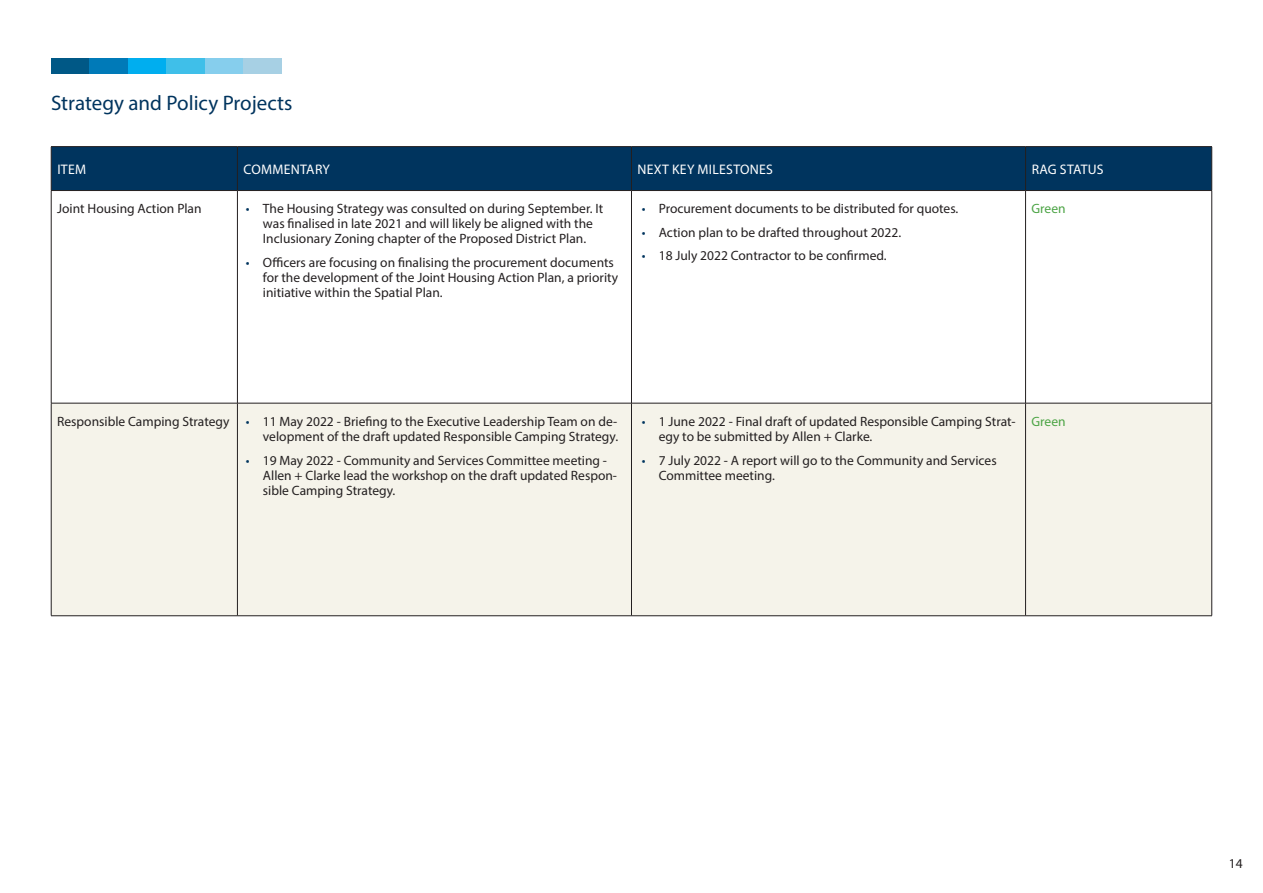
<style>
.page{position:relative;width:1263px;height:893px;background:#fff}
.page>*{position:absolute;margin:0;border:0;box-sizing:border-box;transform-origin:0 0}
.Heading_Navy{font:21px "Myriad Pro";color:#00345e}
.KPI_Table_Headings{font:13.8px "Myriad Pro";letter-spacing:.02em;color:#fff}
.KPI_Table_Item{font:13.5px/15px "Myriad Pro";color:#231f20}
.KPI_Table_Rag_Status{font:13.5px "Myriad Pro";color:#4ca445}
.s1{color:#00345e}
</style>
<div class="page">
<div style="left:51px;top:58px;width:38px;height:15px;background:#005886"></div>
<div style="left:89px;top:58px;width:39px;height:15px;background:#007ab8"></div>
<div style="left:128px;top:58px;width:38px;height:15px;background:#00aeef"></div>
<div style="left:205px;top:58px;width:38px;height:15px;background:#86ceed"></div>
<div style="left:166px;top:58px;width:39px;height:15px;background:#3fbfe9"></div>
<div style="left:243px;top:58px;width:39px;height:15px;background:#a7d0e4"></div>
<div style="left:52px;top:147px;width:1159px;height:43px;background:#00345e"></div>
<svg style="left:52px;top:191px;width:1159px;height:212px"></svg>
<div style="left:52px;top:404px;width:1159px;height:211px;background:#f5f3ea"></div>
<hr style="left:51px;top:146px;width:186px;height:1px;background:#231f20">
<hr style="left:51px;top:147px;width:1px;height:43px;background:#231f20">
<hr style="left:237px;top:146px;width:394px;height:1px;background:#231f20">
<hr style="left:237px;top:147px;width:1px;height:43px;background:#231f20">
<hr style="left:631px;top:146px;width:394px;height:1px;background:#231f20">
<hr style="left:631px;top:147px;width:1px;height:43px;background:#231f20">
<hr style="left:1025px;top:146px;width:187px;height:1px;background:#231f20">
<hr style="left:1025px;top:147px;width:1px;height:43px;background:#231f20">
<hr style="left:1211px;top:147px;width:1px;height:43px;background:#231f20">
<hr style="left:51px;top:190px;width:186px;height:1px;background:#231f20">
<hr style="left:51px;top:191px;width:1px;height:212px;background:#231f20">
<hr style="left:237px;top:190px;width:394px;height:1px;background:#231f20">
<hr style="left:237px;top:191px;width:1px;height:212px;background:#231f20">
<hr style="left:631px;top:190px;width:394px;height:1px;background:#231f20">
<hr style="left:631px;top:191px;width:1px;height:212px;background:#231f20">
<hr style="left:1025px;top:190px;width:187px;height:1px;background:#231f20">
<hr style="left:1025px;top:191px;width:1px;height:212px;background:#231f20">
<hr style="left:1211px;top:191px;width:1px;height:212px;background:#231f20">
<hr style="left:51px;top:403px;width:1px;height:213px;background:#231f20">
<hr style="left:51px;top:403px;width:186px;height:1px;background:#231f20">
<hr style="left:237px;top:403px;width:394px;height:1px;background:#231f20">
<hr style="left:631px;top:403px;width:394px;height:1px;background:#231f20">
<hr style="left:1025px;top:403px;width:187px;height:1px;background:#231f20">
<hr style="left:237px;top:403px;width:1px;height:213px;background:#231f20">
<hr style="left:631px;top:403px;width:1px;height:213px;background:#231f20">
<hr style="left:1025px;top:403px;width:1px;height:213px;background:#231f20">
<hr style="left:1211px;top:403px;width:1px;height:213px;background:#231f20">
<hr style="left:51px;top:615px;width:186px;height:1px;background:#231f20">
<hr style="left:237px;top:615px;width:394px;height:1px;background:#231f20">
<hr style="left:631px;top:615px;width:394px;height:1px;background:#231f20">
<hr style="left:1025px;top:615px;width:187px;height:1px;background:#231f20">
<p class="Heading_Navy" style="left:51px;top:90px;width:243px">Strategy and Policy Projects</p>
<p class="KPI_Table_Headings" style="left:57px;top:160px;width:30px">ITEM</p>
<p class="KPI_Table_Headings" style="left:244px;top:160px;width:88px">COMMENTARY</p>
<p class="KPI_Table_Headings" style="left:638px;top:160px;width:137px">NEXT KEY MILESTONES</p>
<p class="KPI_Table_Headings" style="left:1032px;top:160px;width:74px">RAG STATUS</p>
<p class="KPI_Table_Item" style="left:57px;top:201px;width:146px">Joint Housing Action Plan</p>
<p class="KPI_Table_Item" style="left:246px;top:201px;width:359px;text-align:center"><span class="s1">•</span> The Housing Strategy was consulted on during September. It was finalised in late 2021 and will likely be aligned with the<br>Inclusionary Zoning chapter of the Proposed District Plan.</p>
<p class="KPI_Table_Item" style="left:263px;top:255px;width:357px;text-indent:-17px"><span class="s1">•</span> Officers are focusing on finalising the procurement documents for the development of the Joint Housing Action Plan, a priority initiative within the Spatial Plan.</p>
<p class="KPI_Table_Item" style="left:642px;top:201px;width:318px"><span class="s1">•</span> Procurement documents to be distributed for quotes.</p>
<p class="KPI_Table_Item" style="left:642px;top:225px;width:261px"><span class="s1">•</span> Action plan to be drafted throughout 2022.</p>
<p class="KPI_Table_Item" style="left:642px;top:248px;width:246px"><span class="s1">•</span> 18 July 2022 Contractor to be confirmed.</p>
<p class="KPI_Table_Rag_Status" style="left:1031px;top:201px;width:36px">Green</p>
<p class="KPI_Table_Item" style="left:57px;top:414px;width:174px">Responsible Camping Strategy</p>
<p class="KPI_Table_Item" style="left:246px;top:414px;width:374px;text-align:right"><span class="s1">•</span> 11 May 2022 - Briefing to the Executive Leadership Team on de&shy;velopment of the draft updated Responsible Camping Strategy.</p>
<p class="KPI_Table_Item" style="left:263px;top:452px;width:356px;text-indent:-17px"><span class="s1">•</span> 19 May 2022 - Community and Services Committee meeting -<br>Allen + Clarke lead the workshop on the draft updated Respon&shy;sible Camping Strategy.</p>
<p class="KPI_Table_Item" style="left:659px;top:414px;width:358px;text-indent:-17px"><span class="s1">•</span> 1 June 2022 - Final draft of updated Responsible Camping Strat&shy;egy to be submitted by Allen + Clarke.</p>
<p class="KPI_Table_Item" style="left:659px;top:452px;width:339px;text-indent:-17px"><span class="s1">•</span> 7 July 2022 - A report will go to the Community and Services<br>Committee meeting.</p>
<p class="KPI_Table_Rag_Status" style="left:1031px;top:413px;width:36px">Green</p>
<p class="KPI_Table_Item" style="left:1229px;top:856px;width:15px">14</p>
</div>
